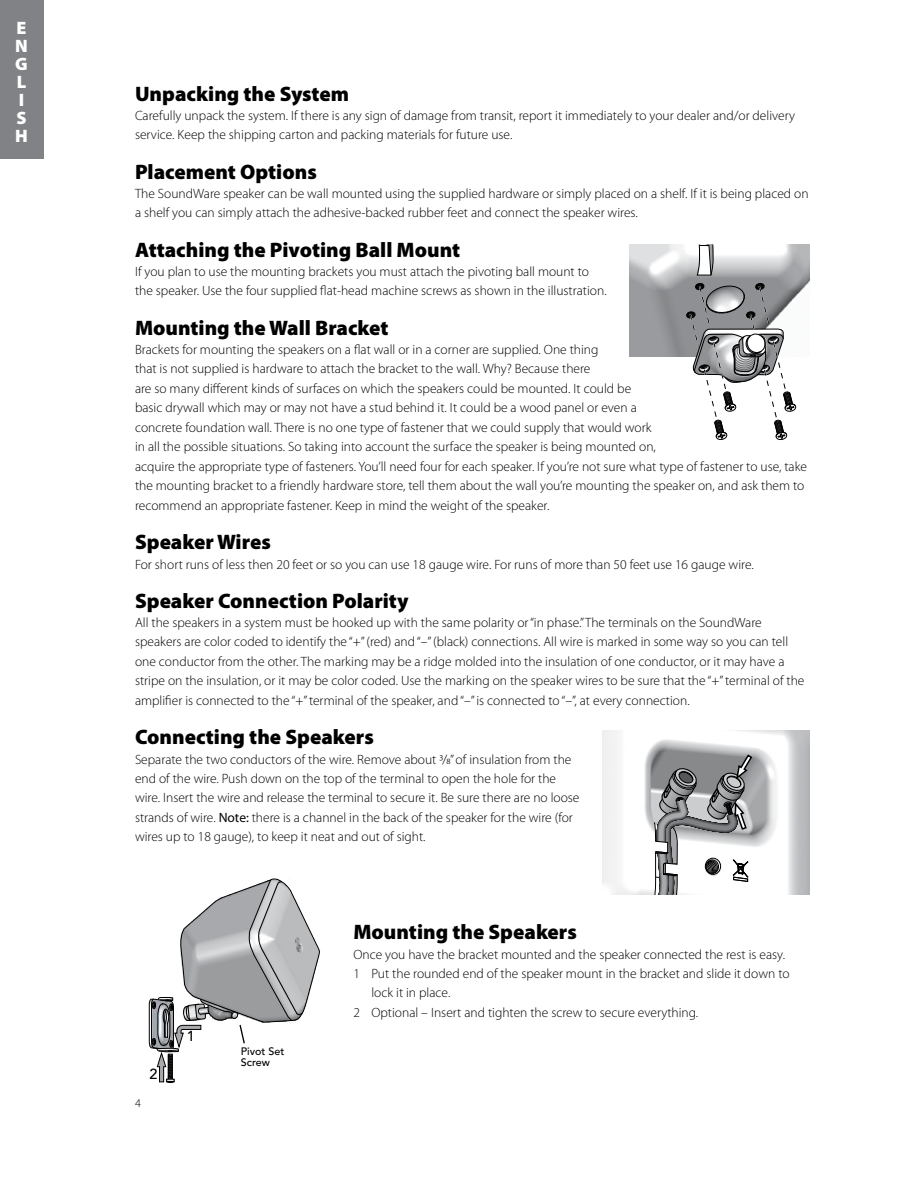
<style>
.page{position:relative;width:918px;height:1188px;background:#fff}
.page>*{position:absolute;margin:0;border:0;box-sizing:border-box;transform-origin:0 0}
.t1{font:900 21px "Myriad Pro";color:#000}
.t2{font:900 18px/18px "Myriad Pro";color:#fff}
.t3{font:500 14.4px "Avenir";color:#000}
.t4{font:300 13.5px/19.5px "Myriad Pro";color:#000}
.t5{font:300 12px "Myriad Pro";color:#000}
.t6{font:500 10.8px/10.8px "Avenir";color:#000}
.s1{font-weight:400}
</style>
<div class="page">
<div style="left:0;top:0;width:44px;height:159px;background:#808285"></div>
<img style="left:630px;top:244px;width:180px;height:112px">
<svg style="left:697px;top:244px;width:17px;height:32px"></svg>
<svg style="left:686px;top:283px;width:110px;height:157px"></svg>
<img style="left:603px;top:731px;width:207px;height:163px">
<svg style="left:644px;top:753px;width:139px;height:141px"></svg>
<svg style="left:148px;top:878px;width:172px;height:205px"></svg>
<h2 class="t2" style="left:15px;top:19px;width:14px">E<br>N<br>G<br>L<br>I<br>S<br>H</h2>
<h1 class="t1" style="left:135px;top:81px;width:216px">Unpacking the System</h1>
<p class="t4" style="left:135px;top:106px;width:662px">Carefully unpack the system. If there is any sign of damage from transit, report it immediately to your dealer and/or delivery service. Keep the shipping carton and packing materials for future use.</p>
<h1 class="t1" style="left:135px;top:159px;width:183px">Placement Options</h1>
<p class="t4" style="left:135px;top:184px;width:675px">The SoundWare speaker can be wall mounted using the supplied hardware or simply placed on a shelf. If it is being placed on a shelf you can simply attach the adhesive-backed rubber feet and connect the speaker wires.</p>
<h1 class="t1" style="left:135px;top:237px;width:327px">Attaching the Pivoting Ball Mount</h1>
<p class="t4" style="left:135px;top:262px;width:473px">If you plan to use the mounting brackets you must attach the pivoting ball mount to the speaker. Use the four supplied flat-head machine screws as shown in the illustration.</p>
<h1 class="t1" style="left:135px;top:315px;width:255px">Mounting the Wall Bracket</h1>
<p class="t4" style="left:135px;top:340px;width:674px">Brackets for mounting the speakers on a flat wall or in a corner are supplied. One thing<br>that is not supplied is hardware to attach the bracket to the wall. Why? Because there<br>are so many different kinds of surfaces on which the speakers could be mounted. It could be<br>basic drywall which may or may not have a stud behind it. It could be a wood panel or even a<br>concrete foundation wall. There is no one type of fastener that we could supply that would work<br>in all the possible situations. So taking into account the surface the speaker is being mounted on,<br>acquire the appropriate type of fasteners. You’ll need four for each speaker. If you’re not sure what type of fastener to use, take the mounting bracket to a friendly hardware store, tell them about the wall you’re mounting the speaker on, and ask them to recommend an appropriate fastener. Keep in mind the weight of the speaker.</p>
<h1 class="t1" style="left:135px;top:530px;width:137px">Speaker Wires</h1>
<p class="t4" style="left:135px;top:554px;width:620px">For short runs of less then 20 feet or so you can use 18 gauge wire. For runs of more than 50 feet use 16 gauge wire.</p>
<h1 class="t1" style="left:135px;top:588px;width:275px">Speaker Connection Polarity</h1>
<p class="t4" style="left:135px;top:613px;width:671px">All the speakers in a system must be hooked up with the same polarity or “in phase.” The terminals on the SoundWare speakers are color coded to identify the “+” (red) and “–” (black) connections. All wire is marked in some way so you can tell one conductor from the other. The marking may be a ridge molded into the insulation of one conductor, or it may have a stripe on the insulation, or it may be color coded. Use the marking on the speaker wires to be sure that the “+” terminal of the amplifier is connected to the “+” terminal of the speaker, and “–” is connected to “–”, at every connection.</p>
<h1 class="t1" style="left:135px;top:725px;width:240px">Connecting the Speakers</h1>
<p class="t4" style="left:135px;top:749px;width:446px">Separate the two conductors of the wire. Remove about 3/8” of insulation from the end of the wire. Push down on the top of the terminal to open the hole for the wire. Insert the wire and release the terminal to secure it. Be sure there are no loose strands of wire. <span class="s1">Note:</span> there is a channel in the back of the speaker for the wire (for wires up to 18 gauge), to keep it neat and out of sight.</p>
<p class="t5" style="left:135px;top:1096px;width:7px">4</p>
<p class="t3" style="left:150px;top:1066px;width:10px">2</p>
<p class="t3" style="left:187px;top:1028px;width:10px">1</p>
<p class="t6" style="left:241px;top:1047px;width:45px">Pivot Set<br>Screw</p>
<h1 class="t1" style="left:353px;top:920px;width:225px">Mounting the Speakers</h1>
<p class="t4" style="left:353px;top:944px;width:433px">Once you have the bracket mounted and the speaker connected the rest is easy.</p>
<p class="t4" style="left:353px;top:964px;width:438px">1 Put the rounded end of the speaker mount in the bracket and slide it down to</p>
<p class="t4" style="left:371px;top:983px;width:80px">lock it in place.</p>
<p class="t4" style="left:353px;top:1003px;width:346px">2 Optional – Insert and tighten the screw to secure everything.</p>
</div>
